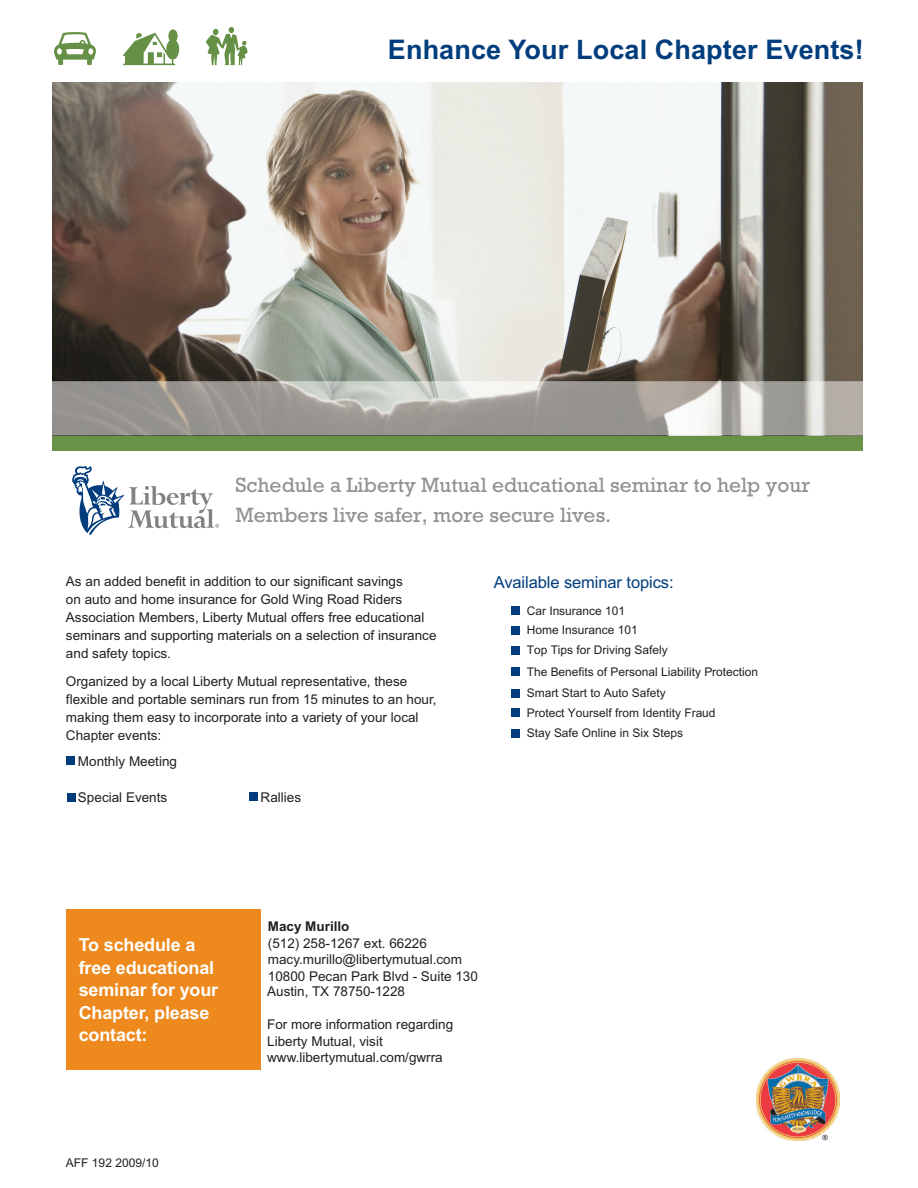
<style>
.page{position:relative;width:918px;height:1188px;background:#fff}
.page>*{position:absolute;margin:0;border:0;box-sizing:border-box;transform-origin:0 0}
.t1{font:700 27px "Arial";letter-spacing:.005em;color:#013d7d}
.t2{font:21px/30px "Rockwell";color:#919295}
.t3{font:700 18px/22.5px "Arial";letter-spacing:-.01em;color:#fff}
.t4{font:16.5px "Arial";letter-spacing:-.005em;color:#013d7d}
.t5{font:13.5px/18px "Arial";color:#231f20}
.t6{font:700 13.5px "Arial";color:#231f20}
.t7{font:12px/20px "Arial";color:#231f20}
</style>
<div class="page">
<svg style="left:72px;top:466px;width:147px;height:69px"></svg>
<svg style="left:54px;top:32px;width:42px;height:33px"></svg>
<svg style="left:122px;top:29px;width:58px;height:36px"></svg>
<svg style="left:206px;top:27px;width:42px;height:38px"></svg>
<img style="left:757px;top:1058px;width:82px;height:83px">
<div style="left:511px;top:606px;width:9px;height:9px;background:#013d7d"></div>
<div style="left:511px;top:626px;width:9px;height:8px;background:#013d7d"></div>
<div style="left:511px;top:646px;width:9px;height:8px;background:#013d7d"></div>
<div style="left:511px;top:668px;width:9px;height:8px;background:#013d7d"></div>
<div style="left:511px;top:689px;width:9px;height:8px;background:#013d7d"></div>
<div style="left:511px;top:709px;width:9px;height:8px;background:#013d7d"></div>
<div style="left:511px;top:729px;width:9px;height:8px;background:#013d7d"></div>
<div style="left:66px;top:910px;width:194px;height:160px;background:#ed891d"></div>
<img style="left:52px;top:82px;width:810px;height:369px">
<div style="left:67px;top:757px;width:8px;height:8px;background:#013d7d"></div>
<div style="left:67px;top:793px;width:8px;height:8px;background:#013d7d"></div>
<div style="left:250px;top:793px;width:8px;height:8px;background:#013d7d"></div>
<h1 class="t1" style="left:388px;top:34px;width:477px">Enhance Your Local Chapter Events!</h1>
<h2 class="t2" style="left:236px;top:472px;width:576px">Schedule a Liberty Mutual educational seminar to help your<br>Members live safer, more secure lives.</h2>
<p class="t5" style="left:66px;top:573px;width:372px">As an added benefit in addition to our significant savings<br>on auto and home insurance for Gold Wing Road Riders Association Members, Liberty Mutual offers free educational seminars and supporting materials on a selection of insurance and safety topics.</p>
<p class="t5" style="left:66px;top:674px;width:372px">Organized by a local Liberty Mutual representative, these flexible and portable seminars run from 15 minutes to an hour, making them easy to incorporate into a variety of your local Chapter events:</p>
<p class="t5" style="left:78px;top:753px;width:101px">Monthly Meeting</p>
<p class="t5" style="left:78px;top:789px;width:91px">Special Events</p>
<p class="t5" style="left:261px;top:789px;width:42px">Rallies</p>
<p class="t4" style="left:494px;top:576px;width:181px">Available seminar topics:</p>
<p class="t7" style="left:527px;top:602px;width:143px">Car Insurance 101<br>Home Insurance 101<br>Top Tips for Driving Safely</p>
<p class="t7" style="left:527px;top:662px;width:233px;line-height:21.1px">The Benefits of Personal Liability Protection<br>Smart Start to Auto Safety</p>
<p class="t7" style="left:527px;top:704px;width:190px">Protect Yourself from Identity Fraud<br>Stay Safe Online in Six Steps</p>
<h3 class="t3" style="left:79px;top:934px;width:141px">To schedule a free educational seminar for your<br>Chapter, please contact:</h3>
<p class="t7" style="left:66px;top:1154px;width:94px">AFF 192 2009/10</p>
<p class="t6" style="left:268px;top:919px;width:83px">Macy Murillo</p>
<p class="t5" style="left:267px;top:936px;width:212px;line-height:16.2px">(512) 258-1267 ext. 66226 macy.murillo@libertymutual.com<br>10800 Pecan Park Blvd - Suite 130<br>Austin, TX 78750-1228</p>
<p class="t5" style="left:267px;top:1018px;width:188px;line-height:16.2px">For more information regarding<br>Liberty Mutual, visit www.libertymutual.com/gwrra</p>
</div>
